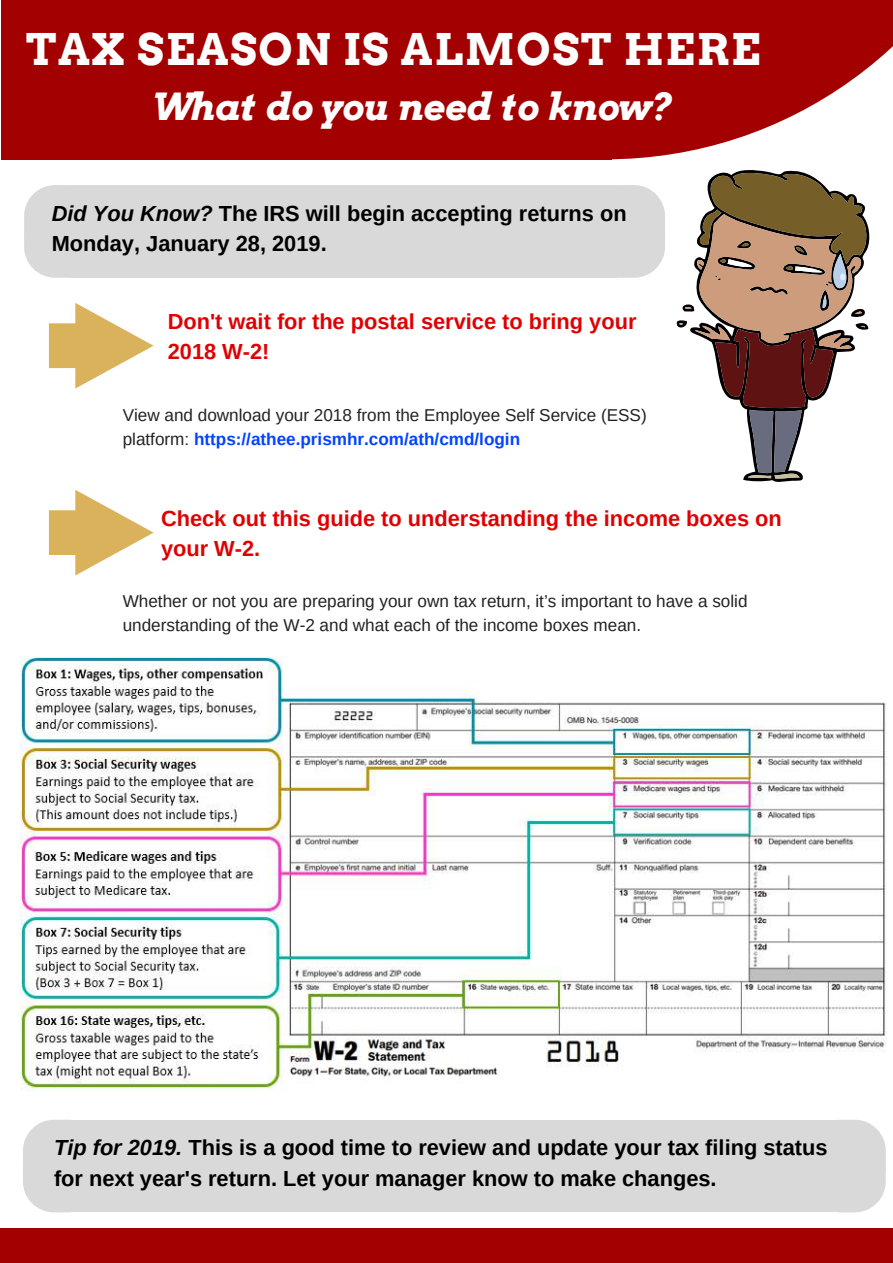
<style>
.page{position:relative;width:893px;height:1263px;background:#fff}
.page>*{position:absolute;margin:0;border:0;box-sizing:border-box;transform-origin:0 0}
.t1{font:700 43.65px "Arvo";letter-spacing:.04em;color:#fff}
.t2{font:italic 700 37.35px "Arvo";color:#fff}
.t3{font:700 21.75px/30.5px "Arimo";color:#000}
.t4{font:700 21.75px/30.5px "Arimo";color:#e00002}
.t5{font:17.1px/23.7px "Arimo";color:#222}
.s1{font-style:italic}
.s2{font-weight:700;color:#04f}
</style>
<div class="page">
<div style="left:115px;top:0;width:497px;height:159px;background:#a30001"></div>
<svg style="left:612px;top:0;width:281px;height:159px;fill:#a30001"></svg>
<div style="left:1px;top:0;width:120px;height:159px;background:#a30001"></div>
<div style="left:70px;top:185px;width:549px;height:51px;background:#d9d9d9"></div>
<div style="left:70px;top:233px;width:549px;height:45px;background:#d9d9d9"></div>
<svg style="left:24px;top:185px;width:46px;height:93px;background:#dcdcdc"></svg>
<svg style="left:619px;top:185px;width:46px;height:93px;background:#dcdcdc"></svg>
<div style="left:69px;top:1120px;width:770px;height:51px;background:#d9d9d9"></div>
<div style="left:69px;top:1167px;width:770px;height:45px;background:#d9d9d9"></div>
<svg style="left:23px;top:1120px;width:46px;height:92px;background:#dcdcdc"></svg>
<svg style="left:839px;top:1120px;width:47px;height:92px;background:#dcdcdc"></svg>
<svg style="left:48px;top:303px;width:106px;height:86px"></svg>
<svg style="left:677px;top:170px;width:192px;height:309px"></svg>
<img style="left:20px;top:656px;width:867px;height:434px">
<svg style="left:48px;top:490px;width:106px;height:86px"></svg>
<div style="left:0;top:1228px;width:893px;height:35px;background:#a30001"></div>
<h1 class="t1" style="left:26px;top:23px;width:736px">TAX SEASON IS ALMOST HERE</h1>
<h2 class="t2" style="left:152px;top:85px;width:520px">What do you need to know?</h2>
<p class="t3" style="left:52px;top:198px;width:576px"><span class="s1">Did You Know?</span> The IRS will begin accepting returns on<br>Monday, January 28, 2019.</p>
<p class="t4" style="left:168px;top:306px;width:470px">Don't wait for the postal service to bring your<br>2018 W-2!</p>
<p class="t5" style="left:123px;top:403px;width:525px">View and download your 2018 from the Employee Self Service (ESS) platform: <span class="s2">https://athee.prismhr.com/ath/cmd/login</span></p>
<p class="t4" style="left:161px;top:503px;width:622px">Check out this guide to understanding the income boxes on your W-2.</p>
<p class="t5" style="left:123px;top:589px;width:626px">Whether or not you are preparing your own tax return, it’s important to have a solid understanding of the W-2 and what each of the income boxes mean.</p>
<p class="t3" style="left:54px;top:1132px;width:775px"><span class="s1">Tip for 2019.</span> This is a good time to review and update your tax filing status for next year's return. Let your manager know to make changes.</p>
</div>
